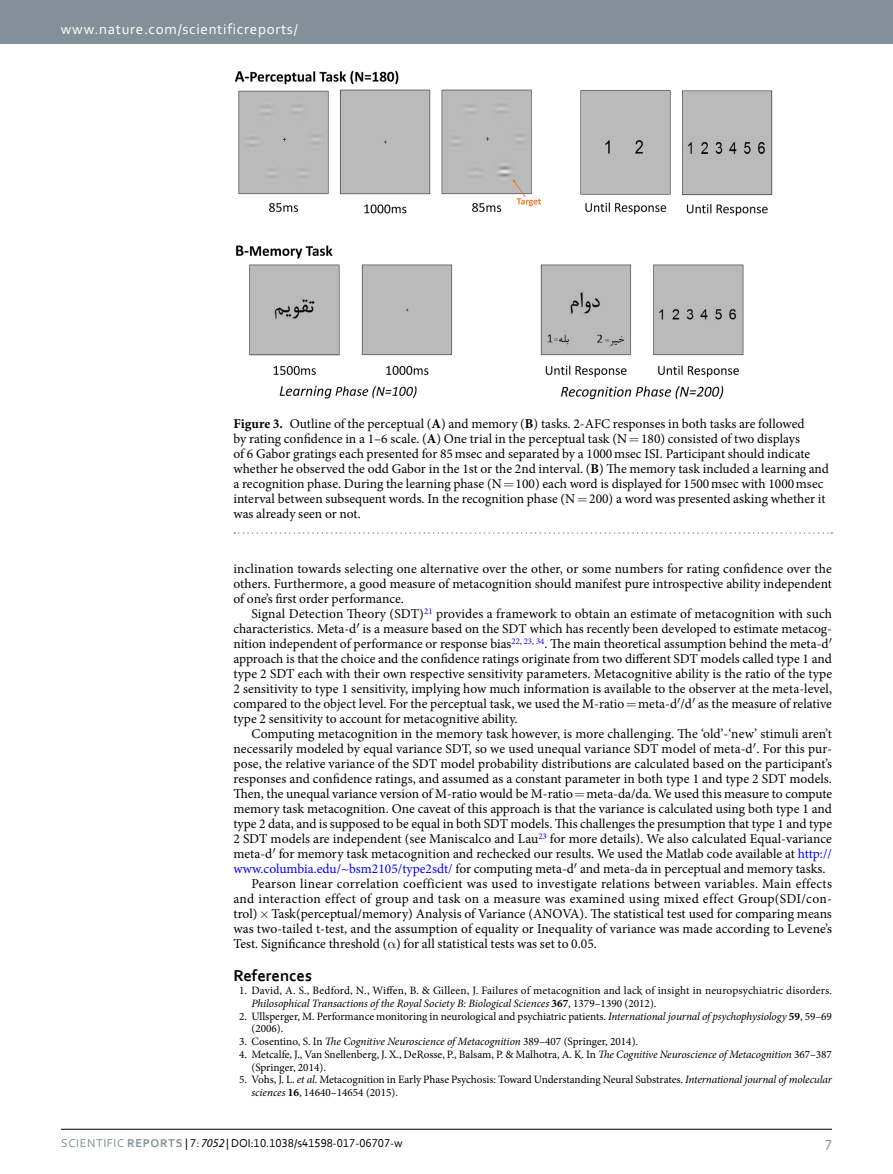
<style>
.page{position:relative;width:893px;height:1174px;background:#fff}
.page>*{position:absolute;margin:0;border:0;box-sizing:border-box;transform-origin:0 0}
.t1{font:700 16.5px "Corbel";color:#000}
.t2{font:15px "Corbel 2";letter-spacing:.045em;color:#fff}
.t3{font:15px "Corbel 2";color:#839097}
.t4{font:13.5px/15px "Minion Pro";color:#000}
.t5{font:13.5px "Minion Pro";letter-spacing:.02em;color:#000}
.t6{font:12px "Corbel";color:#000}
.t7{font:11.25px/12.8px "Minion Pro";letter-spacing:-.005em;color:#000}
.t8{font:11.25px/12.8px "Minion Pro";letter-spacing:.015em;color:#000}
.s1{font-weight:700}
.s2{color:#00f}
.s3{font-style:italic}
.s4{font-family:"Corbel 2";color:#839097}
.s5{font-family:"Corbel Bold 2";color:#839097}
.s6{font-family:"Myriad Pro";font-style:italic}
</style>
<div class="page">
<div style="left:0;top:0;width:893px;height:43px;background:#839097"></div>
<hr style="left:61px;top:1129px;width:771px;height:1px;background:#000">
<img style="left:234px;top:70px;width:539px;height:330px">
<svg style="left:234px;top:532px;width:598px;height:2px"></svg>
<p class="t2" style="left:61px;top:19px;width:238px">www.nature.com/scientificreports/</p>
<p class="t4" style="left:233px;top:416px;width:597px"><span class="s1">Figure 3.</span> Outline of the perceptual (<span class="s1">A</span>) and memory (<span class="s1">B</span>) tasks. 2-AFC responses in both tasks are followed<br>by rating confidence in a 1–6 scale. (<span class="s1">A</span>) One trial in the perceptual task (N 180) consisted of two displays<br>of 6 Gabor gratings each presented for 85msec and separated by a 1000msec ISI. Participant should indicate whether he observed the odd Gabor in the 1st or the 2nd interval. (<span class="s1">B</span>) The memory task included a learning and a recognition phase. During the learning phase (N 100) each word is displayed for 1500msec with 1000msec interval between subsequent words. In the recognition phase (N 200) a word was presented asking whether it was already seen or not.</p>
<p class="t4" style="left:233px;top:561px;width:600px;text-align:justify">inclination towards selecting one alternative over the other, or some numbers for rating confidence over the others. Furthermore, a good measure of metacognition should manifest pure introspective ability independent of one’s first order performance.</p>
<p class="t4" style="left:233px;top:606px;width:600px;text-indent:18px">Signal Detection Theory (SDT)<sup>21</sup> provides a framework to obtain an estimate of metacognition with such characteristics. Meta-d is a measure based on the SDT which has recently been developed to estimate metacog&shy;nition independent of performance or response bias<sup>22</sup><sup>,</sup> <sup>23</sup><sup>,</sup> <sup>34</sup>. The main theoretical assumption behind the meta-d approach is that the choice and the confidence ratings originate from two different SDT models called type 1 and type 2 SDT each with their own respective sensitivity parameters. Metacognitive ability is the ratio of the type 2 sensitivity to type 1 sensitivity, implying how much information is available to the observer at the meta-level, compared to the object level. For the perceptual task, we used the M-ratio meta-d /d as the measure of relative type 2 sensitivity to account for metacognitive ability.</p>
<p class="t4" style="left:251px;top:726px;width:582px">Computing metacognition in the memory task however, is more challenging. The ‘old’-‘new’ stimuli aren’t</p>
<p class="t4" style="left:233px;top:741px;width:600px">necessarily modeled by equal variance SDT, so we used unequal variance SDT model of meta-d . For this pur-</p>
<p class="t4" style="left:233px;top:756px;width:600px">pose, the relative variance of the SDT model probability distributions are calculated based on the participant’s</p>
<p class="t4" style="left:233px;top:771px;width:600px">responses and confidence ratings, and assumed as a constant parameter in both type 1 and type 2 SDT models.</p>
<p class="t4" style="left:233px;top:786px;width:600px">Then, the unequal variance version of M-ratio would be M-ratio meta-da/da. We used this measure to compute</p>
<p class="t4" style="left:233px;top:801px;width:600px">memory task metacognition. One caveat of this approach is that the variance is calculated using both type 1 and</p>
<p class="t4" style="left:233px;top:816px;width:600px">type 2 data, and is supposed to be equal in both SDT models. This challenges the presumption that type 1 and type</p>
<p class="t4" style="left:233px;top:831px;width:600px">2 SDT models are independent (see Maniscalco and Lau<sup>23</sup> for more details). We also calculated Equal-variance</p>
<p class="t4" style="left:233px;top:846px;width:600px">meta-d for memory task metacognition and rechecked our results. We used the Matlab code available at <span class="s2">http://</span></p>
<p class="t4" style="left:233px;top:861px;width:593px"><span class="s2">www.columbia.edu/~bsm2105/type2sdt/</span> for computing meta-d and meta-da in perceptual and memory tasks.</p>
<p class="t5" style="left:251px;top:875px;width:582px">Pearson linear correlation coefficient was used to investigate relations between variables. Main effects</p>
<p class="t5" style="left:233px;top:890px;width:600px">and interaction effect of group and task on a measure was examined using mixed effect Group(SDI/con-</p>
<p class="t4" style="left:233px;top:906px;width:600px">trol) Task(perceptual/memory) Analysis of Variance (ANOVA). The statistical test used for comparing means</p>
<p class="t4" style="left:233px;top:921px;width:600px">was two-tailed t-test, and the assumption of equality or Inequality of variance was made according to Levene’s</p>
<p class="t4" style="left:233px;top:936px;width:365px">Test. Significance threshold ( ) for all statistical tests was set to 0.05.</p>
<p class="t1" style="left:233px;top:965px;width:80px">References</p>
<p class="t8" style="left:251px;top:984px;width:582px;text-indent:-12px">1. David, A. S., Bedford, N., Wiffen, B. &amp; Gilleen, J. Failures of metacognition and lack of insight in neuropsychiatric disorders.<br><span class="s3">Philosophical Transactions of the Royal Society B: Biological Sciences</span> <span class="s1">367</span>, 1379–1390 (2012).</p>
<p class="t7" style="left:251px;top:1009px;width:582px;text-indent:-12px">2. Ullsperger, M. Performance monitoring in neurological and psychiatric patients. <span class="s3">International journal of psychophysiology</span> <span class="s1">59</span>, 59–69 (2006).</p>
<p class="t7" style="left:239px;top:1035px;width:401px">3. Cosentino, S. In <span class="s3">The Cognitive Neuroscience of Metacognition</span> 389–407 (Springer, 2014).</p>
<p class="t7" style="left:251px;top:1048px;width:582px;text-indent:-12px">4. Metcalfe, J., Van Snellenberg, J. X., DeRosse, P., Balsam, P. &amp; Malhotra, A. K. In <span class="s3">The Cognitive Neuroscience of Metacognition</span> 367–387 (Springer, 2014).</p>
<p class="t7" style="left:251px;top:1073px;width:582px;text-indent:-12px">5. Vohs, J. L. <span class="s3">et al</span>. Metacognition in Early Phase Psychosis: Toward Understanding Neural Substrates. <span class="s3">International journal of molecular sciences</span> <span class="s1">16</span>, 14640–14654 (2015).</p>
<p class="t6" style="left:61px;top:1135px;width:343px"><span class="s4">SCIENTIFIC</span> <span class="s5">REPOrTS</span> | 7: <span class="s6">7052</span> | DOI:10.1038/s41598-017-06707-w</p>
<p class="t3" style="left:826px;top:1132px;width:8px">7</p>
</div>
